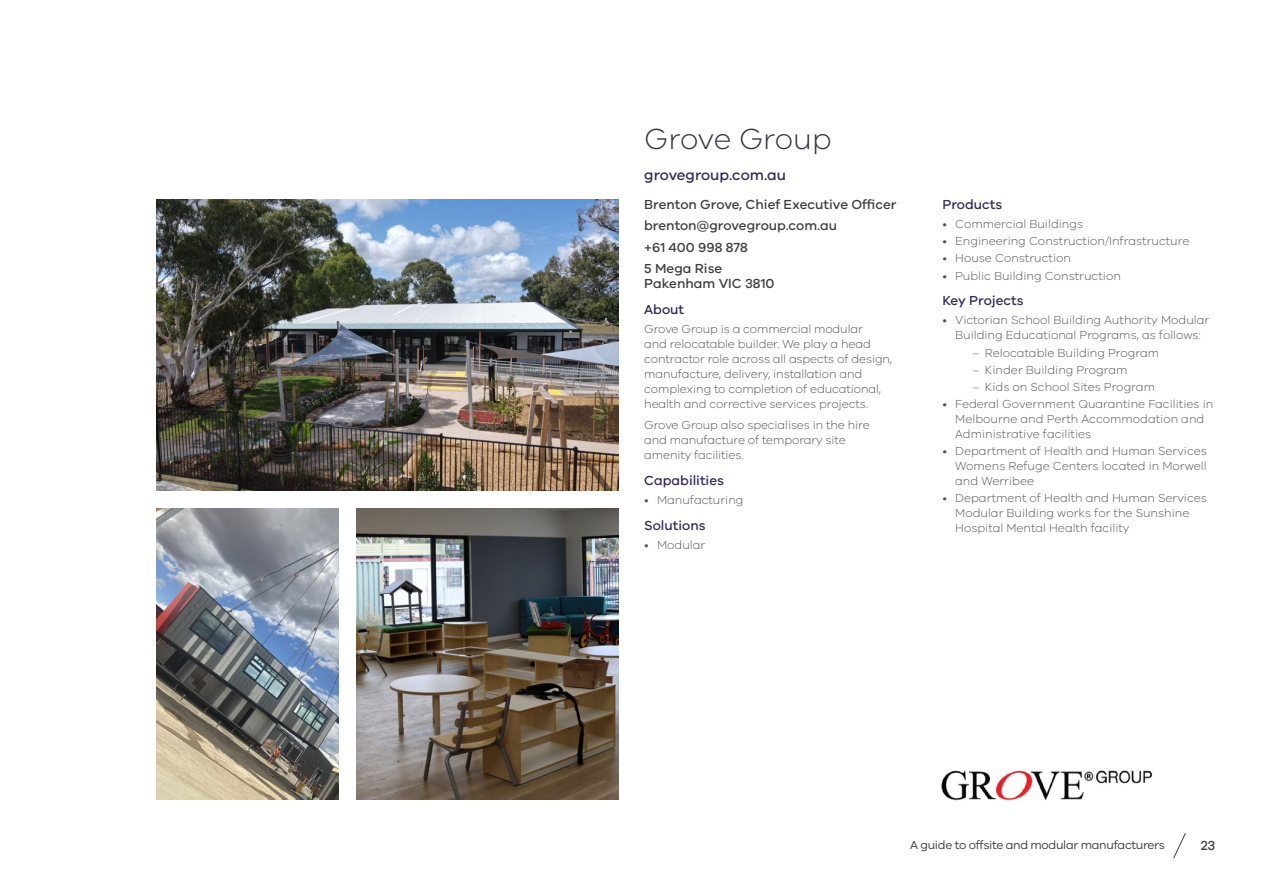
<style>
.page{position:relative;width:1263px;height:893px;background:#fff}
.page>*{position:absolute;margin:0;border:0;box-sizing:border-box;transform-origin:0 0}
.H1_no_toc{font:300 30px "VIC";letter-spacing:-.01em;color:#323640}
._02__Heading_2{font:500 15px "VIC";color:#302a60}
._06__Directory_contact{font:500 13.5px/15px "VIC";color:#3e3e3f}
._06__Directory_Heading{font:500 13.5px "VIC";color:#302a60}
._06__Directory_Text{font:300 12px/15px "VIC";color:#545557}
.t1{font:12px "VIC";letter-spacing:-.025em;color:#3e3e3f}
</style>
<div class="page">
<img style="left:157px;top:200px;width:462px;height:291px">
<img style="left:157px;top:508px;width:182px;height:291px">
<img style="left:356px;top:508px;width:263px;height:291px">
<img style="left:941px;top:770px;width:212px;height:31px">
<svg style="left:1173px;top:833px;width:13px;height:26px"></svg>
<p class="H1_no_toc" style="left:644px;top:121px;width:189px">Grove Group</p>
<p class="_02__Heading_2" style="left:644px;top:166px;width:143px">grovegroup.com.au</p>
<p class="_06__Directory_contact" style="left:644px;top:196px;width:254px">Brenton Grove, Chief Executive Officer</p>
<p class="_06__Directory_contact" style="left:644px;top:218px;width:194px">brenton@grovegroup.com.au</p>
<p class="_06__Directory_contact" style="left:644px;top:239px;width:105px">+61 400 998 878</p>
<p class="_06__Directory_contact" style="left:644px;top:261px;width:132px">5 Mega Rise<br>Pakenham VIC 3810</p>
<p class="_06__Directory_Heading" style="left:644px;top:301px;width:41px">About</p>
<p class="_06__Directory_Text" style="left:644px;top:321px;width:249px">Grove Group is a commercial modular<br>and relocatable builder. We play a head contractor role across all aspects of design, manufacture, delivery, installation and complexing to completion of educational, health and corrective services projects.</p>
<p class="_06__Directory_Text" style="left:644px;top:417px;width:227px">Grove Group also specialises in the hire and manufacture of temporary site amenity facilities.</p>
<p class="_06__Directory_Heading" style="left:644px;top:472px;width:81px">Capabilities</p>
<p class="_06__Directory_Text" style="left:644px;top:492px;width:101px">• Manufacturing</p>
<p class="_06__Directory_Heading" style="left:644px;top:517px;width:63px">Solutions</p>
<p class="_06__Directory_Text" style="left:644px;top:537px;width:63px">• Modular</p>
<p class="_06__Directory_Heading" style="left:942px;top:196px;width:61px">Products</p>
<p class="_06__Directory_Text" style="left:942px;top:216px;width:142px">• Commercial Buildings</p>
<p class="_06__Directory_Text" style="left:942px;top:233px;width:249px">• Engineering Construction/Infrastructure</p>
<p class="_06__Directory_Text" style="left:942px;top:250px;width:130px">• House Construction</p>
<p class="_06__Directory_Text" style="left:942px;top:268px;width:180px">• Public Building Construction</p>
<p class="_06__Directory_Heading" style="left:942px;top:292px;width:83px">Key Projects</p>
<p class="_06__Directory_Text" style="left:942px;top:312px;width:268px;text-align:center">• Victorian School Building Authority Modular<br>Building Educational Programs, as follows:</p>
<p class="_06__Directory_Text" style="left:972px;top:345px;width:189px">– Relocatable Building Program</p>
<p class="_06__Directory_Text" style="left:972px;top:362px;width:157px">– Kinder Building Program</p>
<p class="_06__Directory_Text" style="left:972px;top:379px;width:184px">– Kids on School Sites Program</p>
<p class="_06__Directory_Text" style="left:955px;top:396px;width:260px;text-indent:-13px">• Federal Government Quarantine Facilities in<br>Melbourne and Perth Accommodation and<br>Administrative facilities</p>
<p class="_06__Directory_Text" style="left:955px;top:443px;width:253px;text-align:justify;text-indent:-13px">• Department of Health and Human Services Womens Refuge Centers located in Morwell and Werribee</p>
<p class="_06__Directory_Text" style="left:955px;top:490px;width:253px;text-indent:-13px">• Department of Health and Human Services<br>Modular Building works for the Sunshine<br>Hospital Mental Health facility</p>
<p class="t1" style="left:910px;top:838px;width:256px">A guide to offsite and modular manufacturers</p>
<p class="_06__Directory_contact" style="left:1201px;top:837px;width:16px">23</p>
</div>
